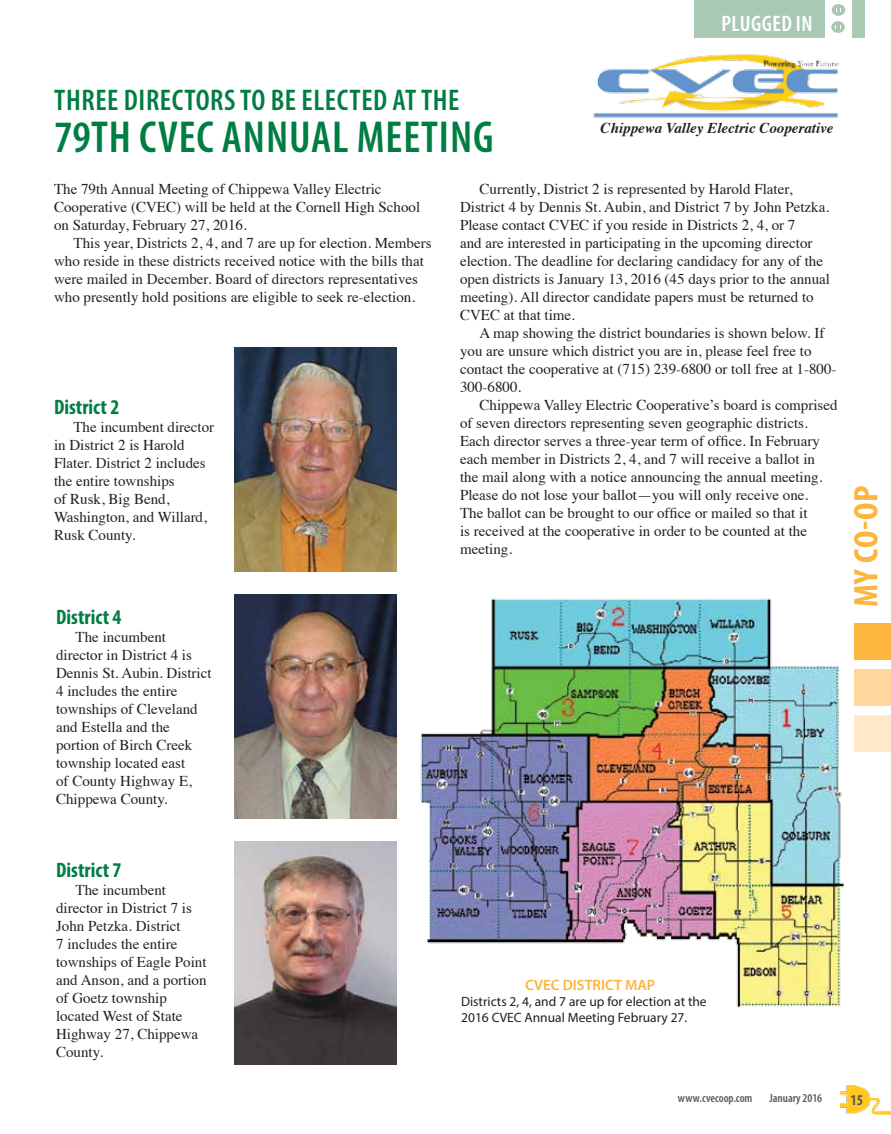
<style>
.page{position:relative;width:891px;height:1134px;background:#fff}
.page>*{position:absolute;margin:0;border:0;box-sizing:border-box;transform-origin:0 0}
.t1{font:600 condensed 45px "Myriad Pro";letter-spacing:.02em;color:#007d43}
.t2{font:700 condensed 34.2px "Myriad Pro";color:#fcb53d;scale:1.05 1}
.t3{font:600 condensed 30px "Myriad Pro";letter-spacing:.02em;color:#007d43}
.t4{font:600 condensed 22.5px "Myriad Pro";letter-spacing:.02em;color:#fff}
.t5{font:700 condensed 21px "Myriad Pro";color:#007d43}
.t6{font:15px/18px "Times";color:#231f20}
.t7{font:italic 700 15px "Times";color:#231f20}
.t8{font:600 15px "Myriad Pro";color:#fcb53d}
.t9{font:700 condensed 15px "Myriad Pro";color:#58595b}
.t10{font:13.5px/16.2px "Myriad Pro";color:#231f20}
.t11{font:600 condensed 12px "Myriad Pro";color:#58595b}
</style>
<div class="page">
<img style="left:841px;top:1085px;width:50px;height:30px">
<div style="left:694px;top:0;width:170px;height:37px;background:#aac9b4"></div>
<div style="left:825px;top:0;width:27px;height:38px;background:#fff"></div>
<div style="left:832px;top:4px;width:13px;height:12px;background:#aac9b4;border-radius:50%"></div>
<div style="left:831px;top:21px;width:14px;height:12px;background:#aac9b4;border-radius:50%"></div>
<div style="left:855px;top:623px;width:36px;height:37px;background:#fcb53d"></div>
<div style="left:855px;top:669px;width:36px;height:37px;background:#ffd79c"></div>
<div style="left:855px;top:715px;width:36px;height:37px;background:#ffe9ca"></div>
<img style="left:593px;top:54px;width:246px;height:64px">
<img style="left:396px;top:594px;width:459px;height:424px">
<img style="left:234px;top:348px;width:162px;height:224px">
<img style="left:234px;top:841px;width:162px;height:224px">
<img style="left:234px;top:595px;width:162px;height:223px">
<h3 class="t4" style="left:722px;top:9px;width:93px">PLUGGED IN</h3>
<h3 class="t3" style="left:54px;top:82px;width:407px">THREE DIRECTORS TO BE ELECTED AT THE</h3>
<h1 class="t1" style="left:54px;top:110px;width:441px">79TH CVEC ANNUAL MEETING</h1>
<p class="t6" style="left:460px;top:179px;width:371px;text-indent:20px">Currently, District 2 is represented by Harold Flater, District 4 by Dennis St. Aubin, and District 7 by John Petzka.<br>Please contact CVEC if you reside in Districts 2, 4, or 7<br>and are interested in participating in the upcoming director election. The deadline for declaring candidacy for any of the open districts is January 13, 2016 (45 days prior to the annual meeting). All director candidate papers must be returned to CVEC at that time.</p>
<p class="t6" style="left:460px;top:323px;width:378px;text-indent:20px">A map showing the district boundaries is shown below. If you are unsure which district you are in, please feel free to contact the cooperative at (715) 239-6800 or toll free at 1-800- 300-6800.</p>
<p class="t6" style="left:460px;top:395px;width:379px;text-indent:20px">Chippewa Valley Electric Cooperative’s board is comprised of seven directors representing seven geographic districts.<br>Each director serves a three-year term of office. In February each member in Districts 2, 4, and 7 will receive a ballot in<br>the mail along with a notice announcing the annual meeting.<br>Please do not lose your ballot—you will only receive one.<br>The ballot can be brought to our office or mailed so that it<br>is received at the cooperative in order to be counted at the meeting.</p>
<p class="t7" style="left:601px;top:114px;width:234px">Chippewa Valley Electric Cooperative</p>
<p class="t6" style="left:54px;top:179px;width:368px">The 79th Annual Meeting of Chippewa Valley Electric<br>Cooperative (CVEC) will be held at the Cornell High School on Saturday, February 27, 2016.</p>
<p class="t6" style="left:54px;top:233px;width:379px;text-indent:20px">This year, Districts 2, 4, and 7 are up for election. Members who reside in these districts received notice with the bills that were mailed in December. Board of directors representatives who presently hold positions are eligible to seek re-election.</p>
<h3 class="t5" style="left:54px;top:394px;width:67px">District 2</h3>
<p class="t6" style="left:54px;top:417px;width:162px;text-indent:20px">The incumbent director in District 2 is Harold<br>Flater. District 2 includes the entire townships<br>of Rusk, Big Bend,<br>Washington, and Willard,<br>Rusk County.</p>
<h3 class="t5" style="left:56px;top:604px;width:67px">District 4</h3>
<p class="t6" style="left:56px;top:626px;width:157px;text-indent:20px">The incumbent director in District 4 is<br>Dennis St. Aubin. District<br>4 includes the entire townships of Cleveland and Estella and the portion of Birch Creek township located east<br>of County Highway E,<br>Chippewa County.</p>
<h2 class="t2" style="left:845px;top:607px;width:117px;rotate:-90deg">MY CO-OP</h2>
<h3 class="t5" style="left:56px;top:857px;width:67px">District 7</h3>
<p class="t6" style="left:56px;top:879px;width:152px;text-indent:20px">The incumbent director in District 7 is<br>John Petzka. District<br>7 includes the entire townships of Eagle Point and Anson, and a portion of Goetz township located West of State<br>Highway 27, Chippewa<br>County.</p>
<p class="t8" style="left:525px;top:975px;width:132px">CVEC DISTRICT MAP</p>
<p class="t10" style="left:461px;top:993px;width:247px">Districts 2, 4, and 7 are up for election at the<br>2016 CVEC Annual Meeting February 27.</p>
<p class="t11" style="left:678px;top:1091px;width:76px">www.cvecoop.com</p>
<p class="t11" style="left:770px;top:1091px;width:54px">January 2016</p>
<p class="t9" style="left:850px;top:1090px;width:14px">15</p>
</div>
